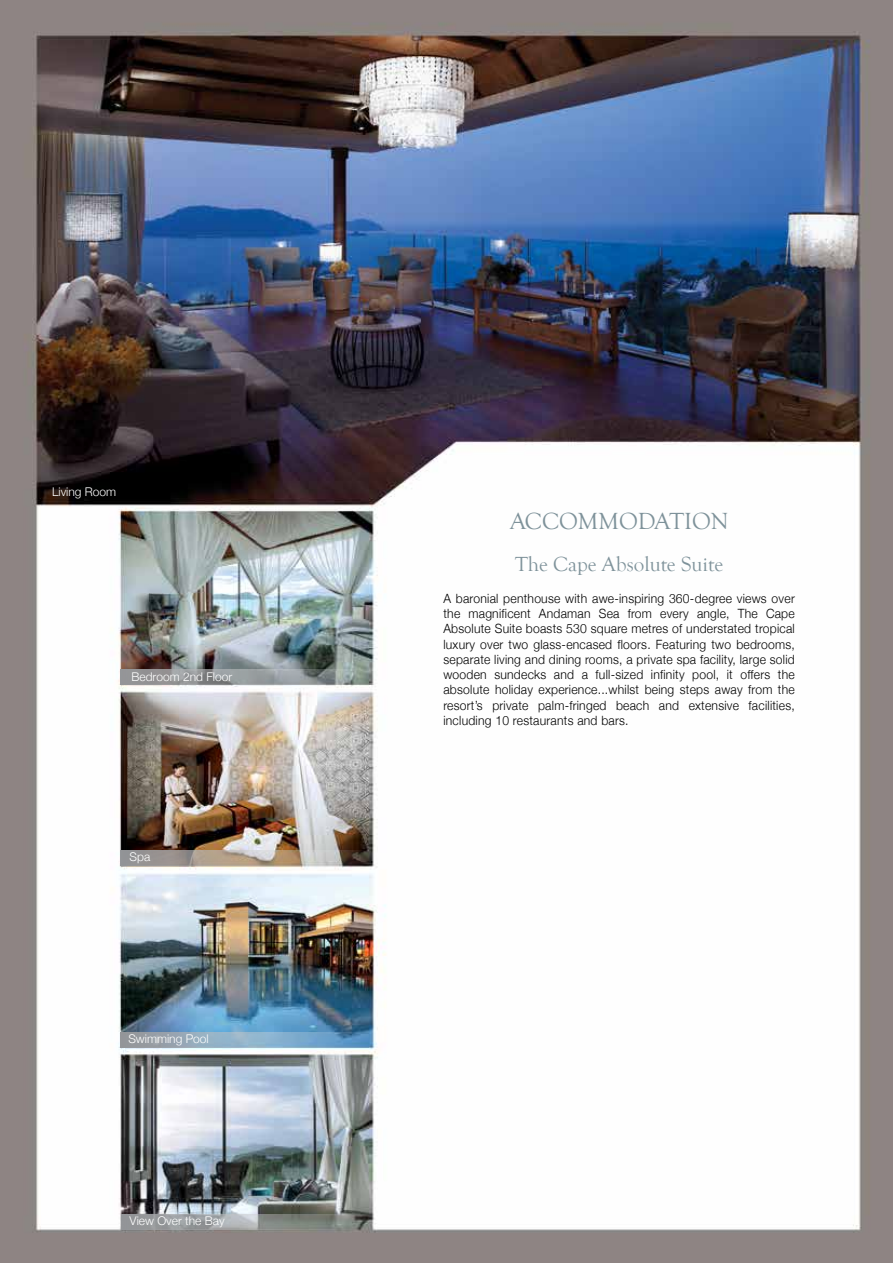
<style>
.page{position:relative;width:893px;height:1263px;background:#fff}
.page>*{position:absolute;margin:0;border:0;box-sizing:border-box;transform-origin:0 0}
.t1{font:24px "Goudy Old Style T";color:#7e929a}
.t2{font:21px "Goudy Old Style T";color:#7e929a}
.t3{font:300 12.75px/15.3px "Helvetica Neue";letter-spacing:.02em;color:#000;text-align:justify;scale:.95 1}
.t4{font:300 12px "Helvetica Neue";color:#fff}
</style>
<div class="page">
<img style="left:0;top:0;width:893px;height:1263px">
<svg style="left:121px;top:669px;width:252px;height:16px;background:#919697"></svg>
<svg style="left:121px;top:850px;width:252px;height:16px;background:#a0958b"></svg>
<svg style="left:121px;top:1032px;width:252px;height:15px;background:#84a5be"></svg>
<svg style="left:121px;top:1214px;width:252px;height:15px;background:#8f9392"></svg>
<p class="t4" style="left:52px;top:485px;width:66px">Living Room</p>
<p class="t4" style="left:132px;top:669px;width:102px">Bedroom 2nd Floor</p>
<p class="t4" style="left:130px;top:850px;width:22px">Spa</p>
<p class="t4" style="left:128px;top:1031px;width:82px">Swimming Pool</p>
<p class="t4" style="left:130px;top:1213px;width:96px">View Over the Bay</p>
<h1 class="t1" style="left:510px;top:508px;width:220px">ACCOMMODATION</h1>
<h2 class="t2" style="left:515px;top:553px;width:210px">The Cape Absolute Suite</h2>
<p class="t3" style="left:443px;top:590px;width:371px">A baronial penthouse with awe-inspiring 360-degree views over the magnificent Andaman Sea from every angle, The Cape Absolute Suite boasts 530 square metres of understated tropical luxury over two glass-encased floors. Featuring two bedrooms, separate living and dining rooms, a private spa facility, large solid wooden sundecks and a full-sized infinity pool, it offers the absolute holiday experience...whilst being steps away from the resort’s private palm-fringed beach and extensive facilities, including 10 restaurants and bars.</p>
</div>
